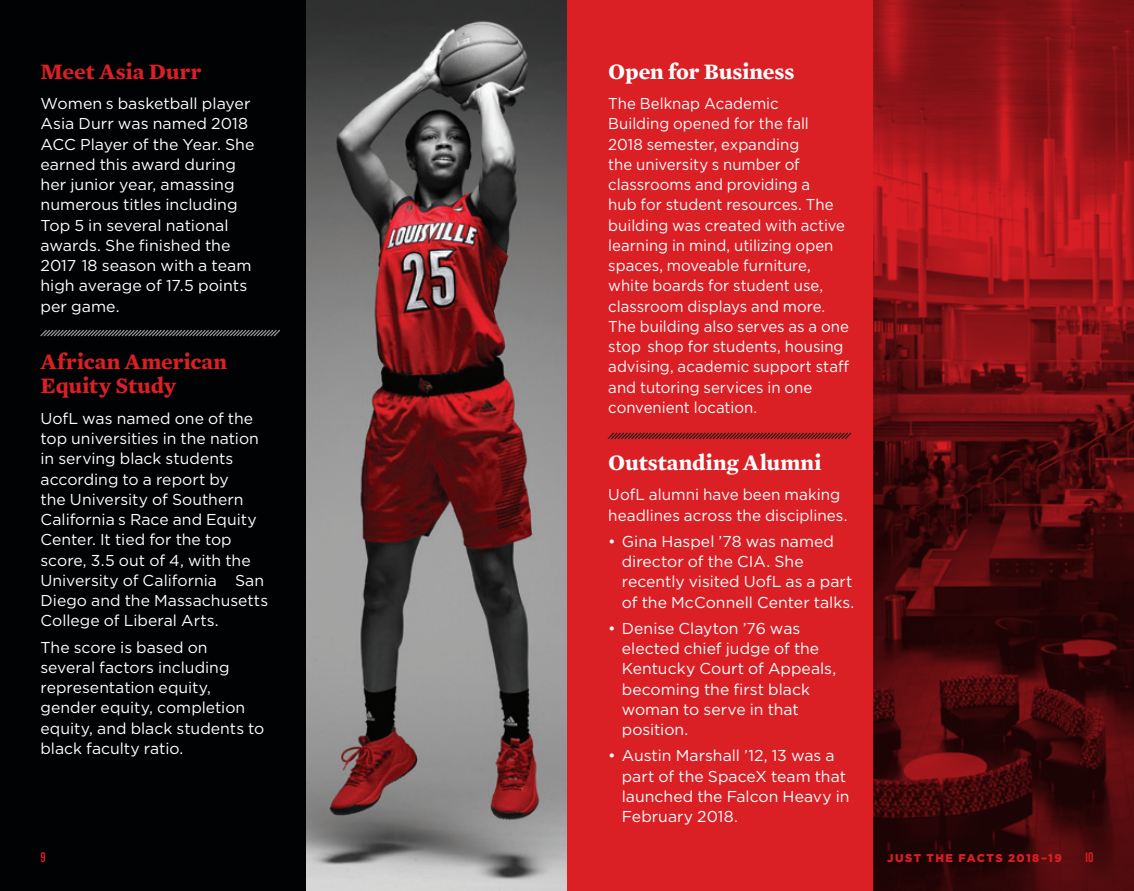
<style>
.page{position:relative;width:1134px;height:891px;background:#fff}
.page>*{position:absolute;margin:0;border:0;box-sizing:border-box;transform-origin:0 0}
.t1{font:700 22.5px/24.8px "Mercury Text G1";color:#da1f25}
.t2{font:700 22.5px "Mercury Text G1";color:#fff}
.t3{font:15.75px/20.2px "Gotham";color:#fff}
.t4{font:15.75px/20.2px "Gotham";color:#fff;scale:.95 1}
.t5{font:14.62px "Knockout 48 Featherweight";color:#da1f25}
.t6{font:900 11.25px "Gotham";letter-spacing:.13em;color:#da1f25}
</style>
<div class="page">
<div style="left:567px;top:0;width:567px;height:891px;background:#da1f25"></div>
<img style="left:873px;top:0;width:261px;height:891px">
<img style="left:306px;top:0;width:261px;height:891px">
<div style="left:0;top:0;width:306px;height:891px;background:#010203"></div>
<svg style="left:40px;top:329px;width:240px;height:8px"></svg>
<svg style="left:607px;top:432px;width:245px;height:8px"></svg>
<h5 class="t1" style="left:40px;top:58px;width:163px">Meet Asia Durr</h5>
<p class="t3" style="left:40px;top:93px;width:216px">Women s basketball player<br>Asia Durr was named 2018<br>ACC Player of the Year. She earned this award during her junior year, amassing numerous titles including<br>Top 5 in several national awards. She fnished the<br>2017 18 season with a team high average of 17.5 points per game.</p>
<h5 class="t1" style="left:40px;top:348px;width:188px">African American<br>Equity Study</h5>
<p class="t3" style="left:40px;top:408px;width:229px">UofL was named one of the top universities in the nation in serving black students according to a report by<br>the University of Southern<br>California s Race and Equity<br>Center. It tied for the top score, 3.5 out of 4, with the<br>University of California San<br>Diego and the Massachusetts<br>College of Liberal Arts.</p>
<p class="t3" style="left:40px;top:637px;width:225px">The score is based on several factors including representation equity, gender equity, completion equity, and black students to black faculty ratio.</p>
<h5 class="t2" style="left:608px;top:54px;width:188px">Open for Business</h5>
<p class="t4" style="left:608px;top:93px;width:255px">The Belknap Academic<br>Building opened for the fall<br>2018 semester, expanding<br>the university s number of classrooms and providing a<br>hub for student resources. The building was created with active learning in mind, utilizing open spaces, moveable furniture, white boards for student use, classroom displays and more.<br>The building also serves as a one stop shop for students, housing advising, academic support staf and tutoring services in one convenient location.</p>
<h5 class="t2" style="left:608px;top:445px;width:215px">Outstanding Alumni</h5>
<p class="t3" style="left:608px;top:484px;width:241px">UofL alumni have been making headlines across the disciplines.</p>
<p class="t3" style="left:622px;top:531px;width:234px;text-indent:-13px">• Gina Haspel ’78 was named director of the CIA. She recently visited UofL as a part of the McConnell Center talks.</p>
<p class="t3" style="left:622px;top:618px;width:216px;text-indent:-13px">• Denise Clayton ’76 was elected chief judge of the<br>Kentucky Court of Appeals, becoming the frst black woman to serve in that position.</p>
<p class="t3" style="left:622px;top:745px;width:229px;text-indent:-13px">• Austin Marshall ’12, 13 was a part of the SpaceX team that launched the Falcon Heavy in<br>February 2018.</p>
<p class="t5" style="left:40px;top:848px;width:7px">9</p>
<p class="t6" style="left:887px;top:850px;width:176px">JUST THE FACTS 2018–19</p>
<p class="t5" style="left:1085px;top:848px;width:10px">10</p>
</div>
